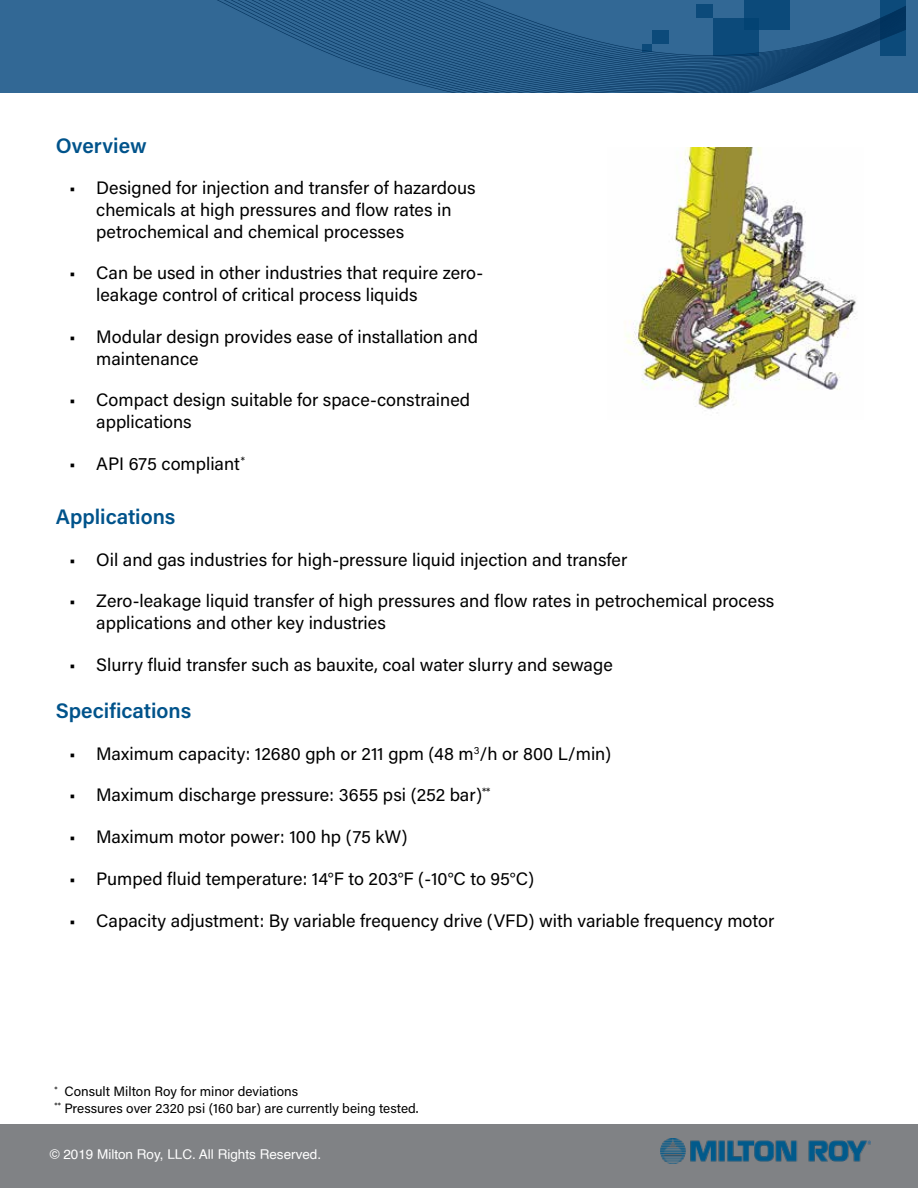
<style>
.page{position:relative;width:918px;height:1188px;background:#fff}
.page>*{position:absolute;margin:0;border:0;box-sizing:border-box;transform-origin:0 0}
.t1{font:600 21px "Acumin Pro";color:#00538b}
.t2{font:18px/21.6px "Acumin Pro";color:#000}
.t3{font:13.5px/16.2px "Acumin Pro";color:#000}
.t4{font:13.5px "Helvetica";color:#fff}
</style>
<div class="page">
<div style="left:0;top:1124px;width:918px;height:64px;background:#808285"></div>
<img style="left:661px;top:1138px;width:209px;height:26px">
<svg style="left:0;top:0;width:907px;height:93px;background:#295e8b"></svg>
<svg style="left:907px;top:0;width:11px;height:93px"></svg>
<img style="left:625px;top:148px;width:232px;height:265px">
<p class="t1" style="left:56px;top:131px;width:92px">Overview</p>
<p class="t2" style="left:96px;top:177px;width:381px;text-indent:-27px">• Designed for injection and transfer of hazardous chemicals at high pressures and flow rates in petrochemical and chemical processes</p>
<p class="t2" style="left:96px;top:262px;width:389px;text-indent:-27px">• Can be used in other industries that require zero&shy;leakage control of critical process liquids</p>
<p class="t2" style="left:96px;top:325px;width:383px;text-indent:-27px">• Modular design provides ease of installation and maintenance</p>
<p class="t2" style="left:96px;top:389px;width:375px;text-indent:-27px">• Compact design suitable for space-constrained applications</p>
<p class="t2" style="left:69px;top:452px;width:177px">• API 675 compliant<sup>*</sup></p>
<p class="t1" style="left:56px;top:502px;width:121px">Applications</p>
<p class="t2" style="left:69px;top:548px;width:560px">• Oil and gas industries for high-pressure liquid injection and transfer</p>
<p class="t2" style="left:96px;top:590px;width:680px;text-indent:-27px">• Zero-leakage liquid transfer of high pressures and flow rates in petrochemical process applications and other key industries</p>
<p class="t2" style="left:69px;top:653px;width:545px">• Slurry fluid transfer such as bauxite, coal water slurry and sewage</p>
<p class="t1" style="left:56px;top:696px;width:137px">Specifications</p>
<p class="t2" style="left:69px;top:742px;width:543px">• Maximum capacity: 12680 gph or 211 gpm (48 m<sup>3</sup>/h or 800 L/min)</p>
<p class="t2" style="left:69px;top:784px;width:423px">• Maximum discharge pressure: 3655 psi (252 bar)<sup>**</sup></p>
<p class="t2" style="left:69px;top:825px;width:340px">• Maximum motor power: 100 hp (75 kW)</p>
<p class="t2" style="left:69px;top:867px;width:466px">• Pumped fluid temperature: 14°F to 203°F (-10°C to 95°C)</p>
<p class="t2" style="left:69px;top:909px;width:707px">• Capacity adjustment: By variable frequency drive (VFD) with variable frequency motor</p>
<p class="t3" style="left:55px;top:1083px;width:365px"><sup>*</sup> Consult Milton Roy for minor deviations<br><sup>**</sup> Pressures over 2320 psi (160 bar) are currently being tested.</p>
<p class="t4" style="left:50px;top:1144px;width:273px">© 2019 Milton Roy, LLC. All Rights Reserved.</p>
</div>
